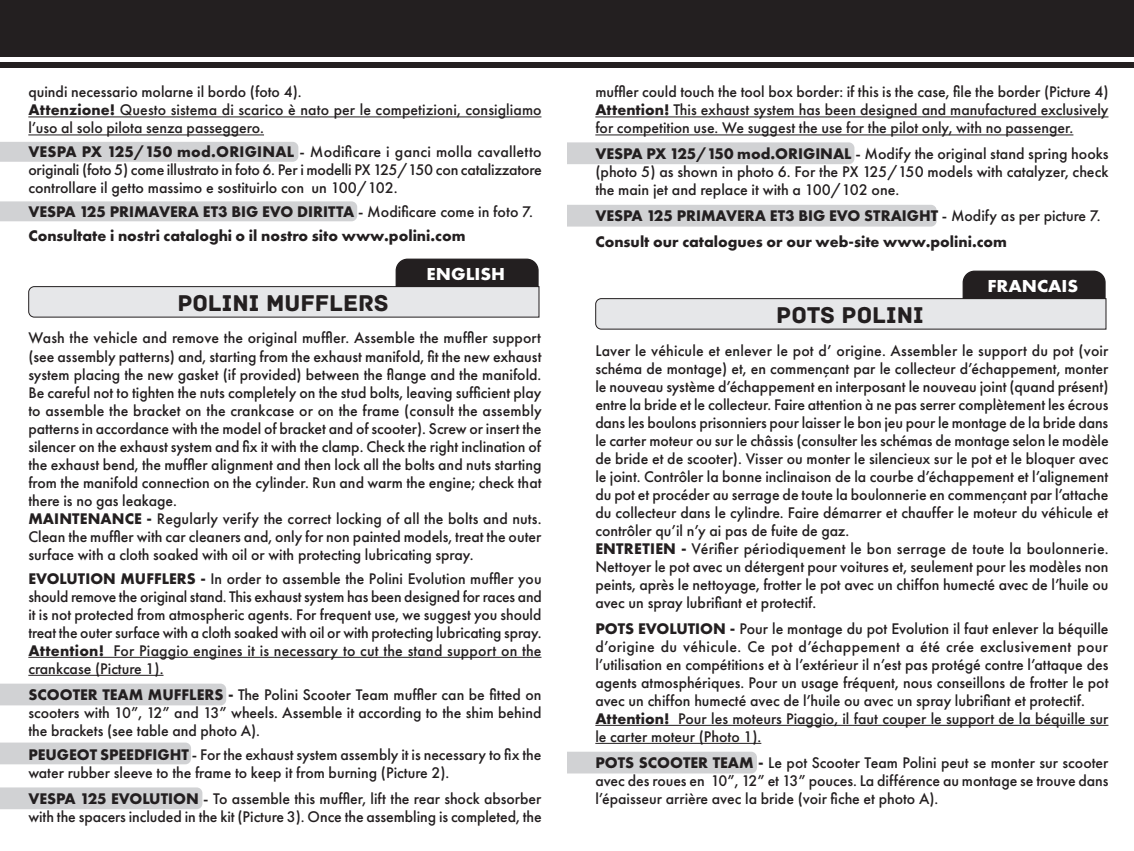
<style>
.page{position:relative;width:1134px;height:851px;background:#fff}
.page>*{position:absolute;margin:0;border:0;box-sizing:border-box;transform-origin:0 0}
.t1{font:24px "Archive";color:#231f20}
.t2{font:700 18px "Futura PT";color:#fff;scale:1.05 1}
.t3{font:500 16px/18px "Futura PT";color:#231f20;text-align:justify}
.t4{font:700 16px "Futura PT";color:#231f20}
.s1{font-weight:700}
.s2{font-weight:500}
</style>
<div class="page">
<div style="left:0;top:683px;width:226px;height:22px;background:#d1d2d4"></div>
<div style="left:0;top:142px;width:298px;height:20px;background:#d1d2d4"></div>
<div style="left:0;top:742px;width:191px;height:22px;background:#d1d2d4"></div>
<div style="left:0;top:201px;width:357px;height:20px;background:#d1d2d4"></div>
<div style="left:0;top:787px;width:202px;height:22px;background:#d1d2d4"></div>
<div style="left:567px;top:142px;width:287px;height:22px;background:#d1d2d4"></div>
<div style="left:567px;top:205px;width:370px;height:21px;background:#d1d2d4"></div>
<div style="left:567px;top:751px;width:190px;height:22px;background:#d1d2d4"></div>
<hr style="left:28px;top:116px;width:513px;height:1px;background:#231f20">
<hr style="left:28px;top:134px;width:236px;height:1px;background:#231f20">
<hr style="left:28px;top:656px;width:513px;height:1px;background:#231f20">
<hr style="left:28px;top:674px;width:136px;height:1px;background:#231f20">
<svg style="left:28px;top:258px;width:512px;height:60px"></svg>
<div style="left:0;top:0;width:1134px;height:57px;background:#231f20"></div>
<div style="left:0;top:62px;width:1134px;height:6px;background:#231f20"></div>
<hr style="left:595px;top:116px;width:513px;height:1px;background:#231f20">
<hr style="left:595px;top:134px;width:478px;height:1px;background:#231f20">
<hr style="left:595px;top:724px;width:513px;height:1px;background:#231f20">
<hr style="left:595px;top:742px;width:166px;height:1px;background:#231f20">
<svg style="left:595px;top:270px;width:512px;height:60px"></svg>
<p class="t3" style="left:28px;top:83px;width:275px">quindi necessario molarne il bordo (foto 4).</p>
<p class="t3" style="left:28px;top:101px;width:515px"><span class="s1">Attenzione!</span> Questo sistema di scarico è nato per le competizioni, consigliamo l’uso al solo pilota senza passeggero.</p>
<p class="t3" style="left:28px;top:143px;width:515px"><span class="s1">VESPA PX 125/150 mod.ORIGINAL</span> - Modificare i ganci molla cavalletto originali (foto 5) come illustrato in foto 6. Per i modelli PX 125/150 con catalizzatore controllare il getto massimo e sostituirlo con un 100/102.</p>
<p class="t4" style="left:28px;top:202px;width:506px">VESPA 125 PRIMAVERA ET3 BIG EVO DIRITTA <span class="s2">- Modificare come in foto 7.</span></p>
<p class="t4" style="left:28px;top:226px;width:439px">Consultate i nostri cataloghi o il nostro sito www.polini.com</p>
<p class="t1" style="left:177px;top:289px;width:213px">POLINI MUFFLERS</p>
<p class="t2" style="left:427px;top:262px;width:76px">ENGLISH</p>
<p class="t3" style="left:28px;top:329px;width:515px">Wash the vehicle and remove the original muffler. Assemble the muffler support (see assembly patterns) and, starting from the exhaust manifold, fit the new exhaust system placing the new gasket (if provided) between the flange and the manifold.<br>Be careful not to tighten the nuts completely on the stud bolts, leaving sufficient play to assemble the bracket on the crankcase or on the frame (consult the assembly patterns in accordance with the model of bracket and of scooter). Screw or insert the silencer on the exhaust system and fix it with the clamp. Check the right inclination of the exhaust bend, the muffler alignment and then lock all the bolts and nuts starting from the manifold connection on the cylinder. Run and warm the engine; check that there is no gas leakage.</p>
<p class="t3" style="left:28px;top:509px;width:515px"><span class="s1">MAINTENANCE -</span> Regularly verify the correct locking of all the bolts and nuts.<br>Clean the muffler with car cleaners and, only for non painted models, treat the outer surface with a cloth soaked with oil or with protecting lubricating spray.</p>
<p class="t3" style="left:28px;top:569px;width:515px"><span class="s1">EVOLUTION MUFFLERS -</span> In order to assemble the Polini Evolution muffler you should remove the original stand. This exhaust system has been designed for races and it is not protected from atmospheric agents. For frequent use, we suggest you should treat the outer surface with a cloth soaked with oil or with protecting lubricating spray.</p>
<p class="t3" style="left:28px;top:641px;width:515px"><span class="s1">Attention!</span> For Piaggio engines it is necessary to cut the stand support on the crankcase (Picture 1).</p>
<p class="t3" style="left:28px;top:685px;width:515px"><span class="s1">SCOOTER TEAM MUFFLERS -</span> The Polini Scooter Team muffler can be fitted on scooters with 10”, 12” and 13” wheels. Assemble it according to the shim behind the brackets (see table and photo A).</p>
<p class="t3" style="left:28px;top:745px;width:514px"><span class="s1">PEUGEOT SPEEDFIGHT</span> - For the exhaust system assembly it is necessary to fix the</p>
<p class="t3" style="left:28px;top:763px;width:422px">water rubber sleeve to the frame to keep it from burning (Picture 2).</p>
<p class="t3" style="left:28px;top:789px;width:515px"><span class="s1">VESPA 125 EVOLUTION</span> - To assemble this muffler, lift the rear shock absorber with the spacers included in the kit (Picture 3). Once the assembling is completed, the</p>
<p class="t3" style="left:595px;top:83px;width:515px">muffler could touch the tool box border: if this is the case, file the border (Picture 4)</p>
<p class="t3" style="left:595px;top:101px;width:515px"><span class="s1">Attention!</span> This exhaust system has been designed and manufactured exclusively for competition use. We suggest the use for the pilot only, with no passenger.</p>
<p class="t3" style="left:595px;top:145px;width:515px"><span class="s1">VESPA PX 125/150 mod.ORIGINAL</span> - Modify the original stand spring hooks (photo 5) as shown in photo 6. For the PX 125/150 models with catalyzer, check the main jet and replace it with a 100/102 one.</p>
<p class="t4" style="left:595px;top:206px;width:507px">VESPA 125 PRIMAVERA ET3 BIG EVO STRAIGHT <span class="s2">- Modify as per picture 7.</span></p>
<p class="t4" style="left:595px;top:232px;width:413px">Consult our catalogues or our web-site www.polini.com</p>
<p class="t1" style="left:776px;top:301px;width:149px">POTS POLINI</p>
<p class="t2" style="left:987px;top:274px;width:88px">FRANCAIS</p>
<p class="t3" style="left:595px;top:341px;width:515px">Laver le véhicule et enlever le pot d’ origine. Assembler le support du pot (voir schéma de montage) et, en commençant par le collecteur d’échappement, monter le nouveau système d’échappement en interposant le nouveau joint (quand présent) entre la bride et le collecteur. Faire attention à ne pas serrer complètement les écrous dans les boulons prisonniers pour laisser le bon jeu pour le montage de la bride dans le carter moteur ou sur le châssis (consulter les schémas de montage selon le modèle de bride et de scooter). Visser ou monter le silencieux sur le pot et le bloquer avec le joint. Contrôler la bonne inclinaison de la courbe d’échappement et l’alignement du pot et procéder au serrage de toute la boulonnerie en commençant par l’attache du collecteur dans le cylindre. Faire démarrer et chauffer le moteur du véhicule et contrôler qu’il n’y ai pas de fuite de gaz.</p>
<p class="t3" style="left:595px;top:539px;width:515px"><span class="s1">ENTRETIEN -</span> Vérifier périodiquement le bon serrage de toute la boulonnerie.<br>Nettoyer le pot avec un détergent pour voitures et, seulement pour les modèles non peints, après le nettoyage, frotter le pot avec un chiffon humecté avec de l’huile ou avec un spray lubrifiant et protectif.</p>
<p class="t3" style="left:595px;top:619px;width:515px"><span class="s1">POTS EVOLUTION -</span> Pour le montage du pot Evolution il faut enlever la béquille d’origine du véhicule. Ce pot d’échappement a été crée exclusivement pour l’utilisation en compétitions et à l’extérieur il n’est pas protégé contre l’attaque des agents atmosphériques. Pour un usage fréquent, nous conseillons de frotter le pot avec un chiffon humecté avec de l’huile ou avec un spray lubrifiant et protectif.</p>
<p class="t3" style="left:595px;top:709px;width:515px"><span class="s1">Attention!</span> Pour les moteurs Piaggio, il faut couper le support de la béquille sur le carter moteur (Photo 1).</p>
<p class="t3" style="left:595px;top:753px;width:515px"><span class="s1">POTS SCOOTER TEAM -</span> Le pot Scooter Team Polini peut se monter sur scooter avec des roues en 10”, 12” et 13” pouces. La différence au montage se trouve dans l’épaisseur arrière avec la bride (voir fiche et photo A).</p>
</div>
